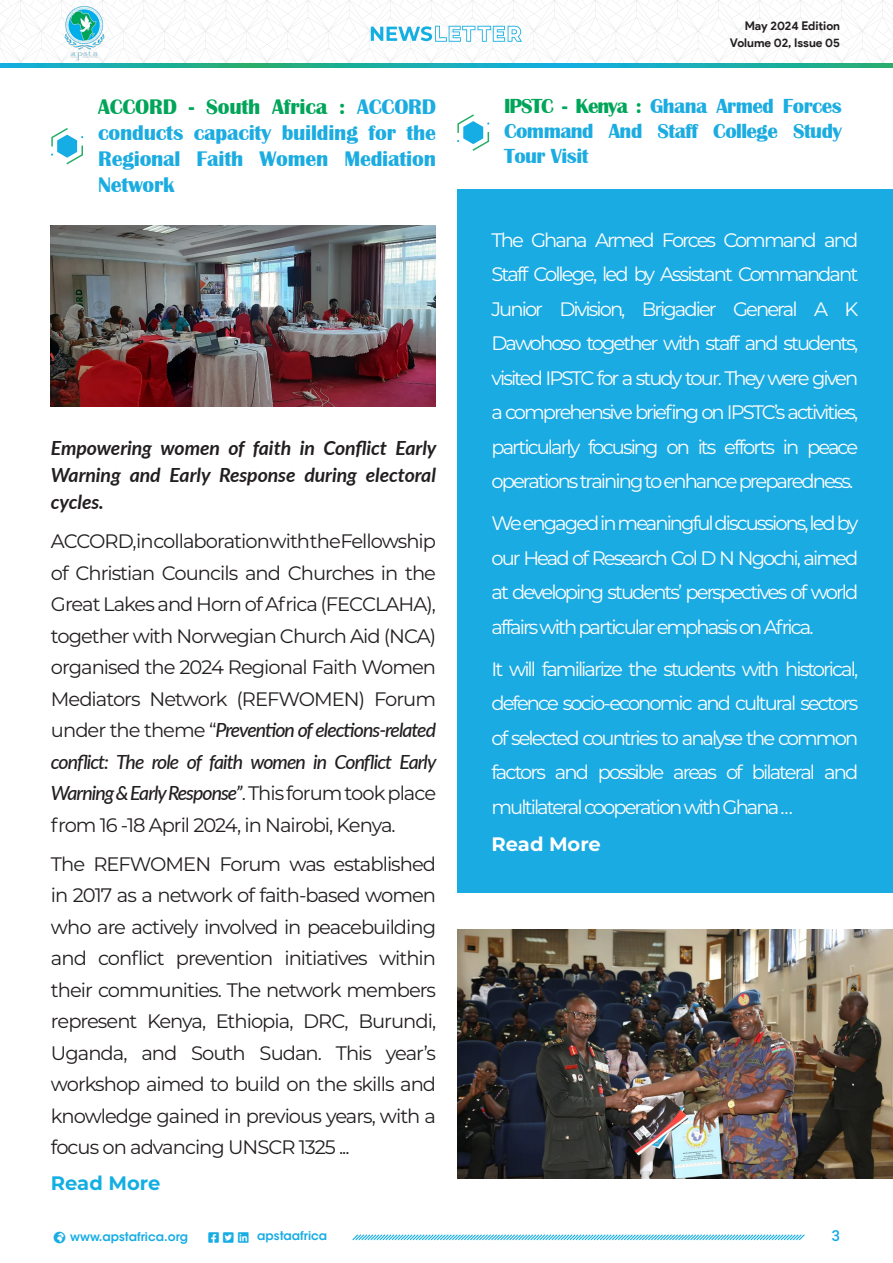
<style>
.page{position:relative;width:893px;height:1263px;background:#fff}
.page>*{position:absolute;margin:0;border:0;box-sizing:border-box;transform-origin:0 0}
.t1{font:700 21.75px/26.1px "Britannic";letter-spacing:-.01em;color:#1bace1;text-align:justify}
.t2{font:700 21px/25.2px "Britannic";letter-spacing:-.025em;color:#1bace1;text-align:justify}
.t3{font:19.5px/31.5px "Montserrat";letter-spacing:-.05em;color:#231f20;text-align:justify}
.t4{font:19.5px/34.5px "Montserrat";letter-spacing:-.1em;color:#fff;text-align:justify}
.t5{font:italic 700 19.5px/27px "Lato";letter-spacing:-.005em;color:#231f20;text-align:justify}
.t6{font:700 19.5px "Montserrat";color:#fff}
.t7{font:700 19.5px "Montserrat";color:#13aee2}
.t8{font:500 15px "Roboto";color:#16ace4}
.t9{font:600 12px "ITC Avant Garde Std";color:#16ace4}
.t10{font:700 12px/16.8px "Product Sans";letter-spacing:-.005em;color:#231f20;text-align:right}
.s1{color:#00a559}
.s2{font-family:"Lato";font-weight:500;font-style:italic}
</style>
<div class="page">
<svg style="left:352px;top:1234px;width:453px;height:7px"></svg>
<svg style="left:0;top:64px;width:893px;height:4px;background:#1badaa"></svg>
<svg style="left:0;top:0;width:893px;height:64px"></svg>
<img style="left:51px;top:225px;width:385px;height:182px">
<svg style="left:51px;top:128px;width:32px;height:36px"></svg>
<svg style="left:457px;top:114px;width:32px;height:37px"></svg>
<div style="left:457px;top:189px;width:436px;height:704px;background:#1babe3"></div>
<img style="left:457px;top:930px;width:436px;height:248px">
<p class="t10" style="left:730px;top:18px;width:112px">May 2024 Edition<br>Volume 02, Issue 05</p>
<p class="t1" style="left:98px;top:94px;width:339px"><span class="s1">ACCORD - South Africa :</span> ACCORD conducts capacity building for the Regional Faith Women Mediation Network</p>
<p class="t2" style="left:504px;top:94px;width:339px"><span class="s1">IPSTC - Kenya :</span> Ghana Armed Forces Command And Staff College Study Tour Visit</p>
<p class="t5" style="left:51px;top:434px;width:387px">Empowering women of faith in Conflict Early Warning and Early Response during electoral cycles.</p>
<p class="t3" style="left:51px;top:525px;width:387px">ACCORD, in collaboration with the Fellowship of Christian Councils and Churches in the Great Lakes and Horn of Africa (FECCLAHA), together with Norwegian Church Aid (NCA) organised the 2024 Regional Faith Women Mediators Network (REFWOMEN) Forum under the theme “<span class="s2">Prevention of elections-related conflict: The role of faith women in Conflict Early Warning &amp; Early Response”</span>. This forum took place from 16 -18 April 2024, in Nairobi, Kenya.</p>
<p class="t3" style="left:51px;top:847px;width:387px">The REFWOMEN Forum was established in 2017 as a network of faith-based women who are actively involved in peacebuilding and conflict prevention initiatives within their communities. The network members represent Kenya, Ethiopia, DRC, Burundi, Uganda, and South Sudan. This year’s workshop aimed to build on the skills and knowledge gained in previous years, with a focus on advancing UNSCR 1325 ...</p>
<p class="t7" style="left:51px;top:1168px;width:111px">Read More</p>
<p class="t4" style="left:491px;top:222px;width:368px">The Ghana Armed Forces Command and Staff College, led by Assistant Commandant Junior Division, Brigadier General A K Dawohoso together with staff and students, visited IPSTC for a study tour. They were given a comprehensive briefing on IPSTC’s activities, particularly focusing on its efforts in peace operations training to enhance preparedness.</p>
<p class="t4" style="left:491px;top:505px;width:368px">We engaged in meaningfuldiscussions,led by our Head of Research Col D N Ngochi, aimed at developing students’ perspectives of world affairs with particular emphasis on Africa.</p>
<p class="t4" style="left:491px;top:651px;width:368px">It will familiarize the students with historical, defence socio-economic and cultural sectors of selected countries to analyse the common factors and possible areas of bilateral and multilateral cooperation with Ghana ...</p>
<p class="t6" style="left:491px;top:830px;width:111px">Read More</p>
<p class="t9" style="left:54px;top:1229px;width:136px">●□ www.apstafrica.org</p>
<p class="t9" style="left:223px;top:1228px;width:105px">▼▼▼▲❑◆ ●■■ apstaafrica</p>
<p class="t8" style="left:831px;top:1225px;width:10px">3</p>
</div>
